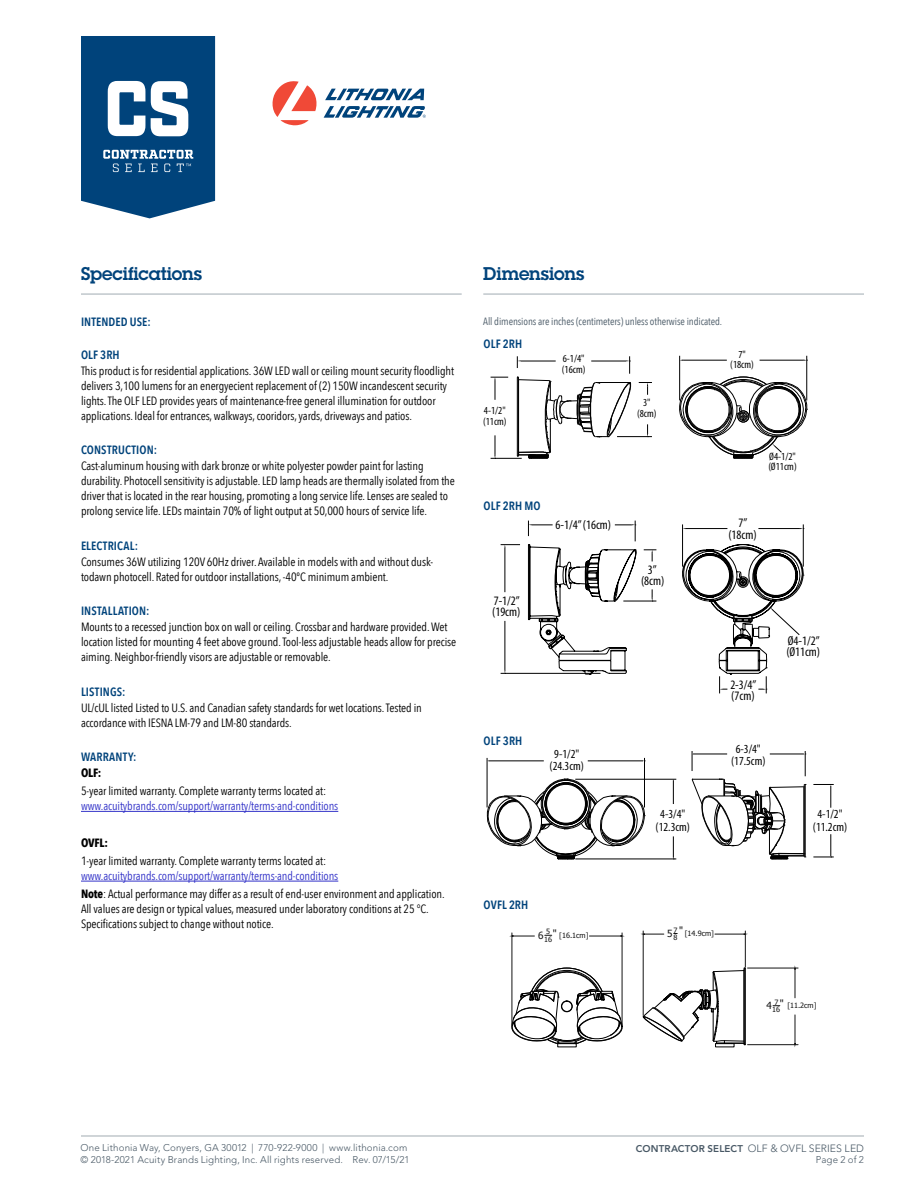
<style>
.page{position:relative;width:918px;height:1188px;background:#fff}
.page>*{position:absolute;margin:0;border:0;box-sizing:border-box;transform-origin:0 0}
.t1{font:600 18px "Lubalin Graph Std";letter-spacing:-.005em;color:#00437b}
.t2{font:condensed 12.9px/11.1px "Myriad Pro";color:#010101}
.t3{font:condensed 12.3px/12.3px "Myriad Pro";color:#000;text-align:center}
.t4{font:12px/15px "Avenir Next Condensed";letter-spacing:-.01em;color:#000}
.t5{font:600 12px "Avenir Next Condensed";letter-spacing:.01em;color:#00437b}
.t6{font:12px "Avenir Next Condensed";letter-spacing:-.01em;color:#3232c8}
.t7{font:700 12px "Avenir Next Condensed";letter-spacing:-.01em;color:#000}
.t8{font:condensed 10.8px/10.8px "Myriad Pro";color:#000}
.t9{font:10.5px "Avenir Next Condensed";letter-spacing:-.01em;color:#485865}
.t10{font:300 10.5px "Avenir LT Std";letter-spacing:.005em;color:#485865}
.t11{font:9.9px "Tahoma";color:#141414}
.t12{font:300 9.75px/12px "Avenir LT Std";letter-spacing:.015em;color:#485865}
.t13{font:7.35px/7.2px "Tahoma";color:#141414;text-align:center}
.s1{color:#3232c8}
.s2{font-weight:700}
.s3{font-weight:800;font-size:9.75px}
</style>
<div class="page">
<svg style="left:81px;top:36px;width:134px;height:182px"></svg>
<hr style="left:81px;top:1136px;width:783px;height:1px;background:#a1abb2">
<svg style="left:273px;top:81px;width:153px;height:44px"></svg>
<hr style="left:81px;top:811px;width:257px;height:1px;background:#3232c8">
<hr style="left:81px;top:881px;width:257px;height:1px;background:#3232c8">
<hr style="left:81px;top:294px;width:381px;height:1px;background:#a1abb2">
<hr style="left:483px;top:294px;width:381px;height:1px;background:#a1abb2">
<hr style="left:679px;top:356px;width:1px;height:44px;background:#000">
<hr style="left:806px;top:356px;width:1px;height:44px;background:#000">
<hr style="left:683px;top:360px;width:44px;height:1px;background:#000">
<hr style="left:760px;top:360px;width:43px;height:1px;background:#000">
<hr style="left:617px;top:436px;width:35px;height:1px;background:#000">
<svg style="left:639px;top:382px;width:13px;height:13px"></svg>
<svg style="left:647px;top:424px;width:2px;height:13px"></svg>
<svg style="left:679px;top:377px;width:129px;height:82px"></svg>
<div style="left:737px;top:411px;width:12px;height:11px;border:1px solid #000;border-radius:50%"></div>
<hr style="left:491px;top:458px;width:31px;height:1px;background:#000">
<svg style="left:491px;top:377px;width:17px;height:23px"></svg>
<svg style="left:517px;top:356px;width:114px;height:103px"></svg>
<svg style="left:494px;top:435px;width:2px;height:24px"></svg>
<hr style="left:487px;top:758px;width:1px;height:49px;background:#000">
<hr style="left:644px;top:758px;width:1px;height:49px;background:#000">
<hr style="left:488px;top:761px;width:56px;height:1px;background:#000">
<hr style="left:588px;top:761px;width:55px;height:1px;background:#000">
<hr style="left:575px;top:779px;width:101px;height:1px;background:#000">
<hr style="left:575px;top:859px;width:101px;height:1px;background:#000">
<svg style="left:673px;top:779px;width:1px;height:25px"></svg>
<svg style="left:487px;top:779px;width:159px;height:81px"></svg>
<svg style="left:673px;top:836px;width:1px;height:24px"></svg>
<svg style="left:813px;top:784px;width:21px;height:24px"></svg>
<svg style="left:813px;top:834px;width:21px;height:24px"></svg>
<svg style="left:691px;top:751px;width:115px;height:109px"></svg>
<hr style="left:505px;top:621px;width:1px;height:49px;background:#000">
<hr style="left:505px;top:548px;width:1px;height:44px;background:#000">
<hr style="left:501px;top:673px;width:99px;height:1px;background:#000">
<svg style="left:501px;top:544px;width:19px;height:4px"></svg>
<svg style="left:528px;top:520px;width:276px;height:173px"></svg>
<svg style="left:511px;top:967px;width:112px;height:77px"></svg>
<div style="left:557px;top:1043px;width:20px;height:4px;border:1px solid #000"></div>
<div style="left:561px;top:1001px;width:12px;height:11px;border:1px solid #000;border-radius:50%"></div>
<div style="left:561px;top:1001px;width:11px;height:11px;border:1px solid #000;border-radius:50%"></div>
<hr style="left:745px;top:968px;width:1px;height:77px;background:#000">
<svg style="left:642px;top:968px;width:103px;height:77px"></svg>
<hr style="left:748px;top:968px;width:50px;height:1px;background:#141414">
<hr style="left:748px;top:1044px;width:50px;height:1px;background:#141414">
<svg style="left:795px;top:969px;width:1px;height:29px"></svg>
<svg style="left:795px;top:1015px;width:1px;height:29px"></svg>
<hr style="left:643px;top:931px;width:1px;height:84px;background:#141414">
<hr style="left:745px;top:931px;width:1px;height:36px;background:#141414">
<svg style="left:644px;top:934px;width:20px;height:1px"></svg>
<svg style="left:715px;top:934px;width:30px;height:1px"></svg>
<hr style="left:512px;top:933px;width:1px;height:91px;background:#141414">
<hr style="left:622px;top:933px;width:1px;height:91px;background:#141414">
<hr style="left:589px;top:936px;width:32px;height:1px;background:#141414">
<svg style="left:513px;top:936px;width:21px;height:1px"></svg>
<h1 class="t1" style="left:81px;top:262px;width:122px">Specifications</h1>
<h1 class="t1" style="left:483px;top:262px;width:102px">Dimensions</h1>
<p class="t9" style="left:483px;top:312px;width:240px">All dimensions are inches (centimeters) unless otherwise indicated.</p>
<p class="t5" style="left:81px;top:312px;width:71px">INTENDED USE:</p>
<p class="t5" style="left:81px;top:344px;width:40px">OLF 3RH</p>
<p class="t4" style="left:81px;top:362px;width:375px">This product is for residential applications. 36W LED wall or ceiling mount security floodlight delivers 3,100 lumens for an energyecient replacement of (2) 150W incandescent security lights. The OLF LED provides years of maintenance-free general illumination for outdoor applications. Ideal for entrances, walkways, cooridors, yards, driveways and patios.</p>
<p class="t5" style="left:81px;top:440px;width:78px">CONSTRUCTION:</p>
<p class="t4" style="left:81px;top:458px;width:375px">Cast-aluminum housing with dark bronze or white polyester powder paint for lasting durability. Photocell sensitivity is adjustable. LED lamp heads are thermally isolated from the driver that is located in the rear housing, promoting a long service life. Lenses are sealed to prolong service life. LEDs maintain 70% of light output at 50,000 hours of service life.</p>
<p class="t5" style="left:81px;top:535px;width:59px">ELECTRICAL:</p>
<p class="t4" style="left:81px;top:553px;width:354px">Consumes 36W utilizing 120V 60Hz driver. Available in models with and without dusk&shy;todawn photocell. Rated for outdoor installations, -40ºC minimum ambient.</p>
<p class="t5" style="left:81px;top:601px;width:70px">INSTALLATION:</p>
<p class="t4" style="left:81px;top:619px;width:377px">Mounts to a recessed junction box on wall or ceiling. Crossbar and hardware provided. Wet location listed for mounting 4 feet above ground. Tool-less adjustable heads allow for precise aiming. Neighbor-friendly visors are adjustable or removable.</p>
<p class="t5" style="left:81px;top:681px;width:46px">LISTINGS:</p>
<p class="t4" style="left:81px;top:699px;width:342px">UL/cUL listed Listed to U.S. and Canadian safety standards for wet locations. Tested in accordance with IESNA LM-79 and LM-80 standards.</p>
<p class="t5" style="left:81px;top:747px;width:57px">WARRANTY:</p>
<p class="t7" style="left:81px;top:766px;width:22px">OLF:</p>
<p class="t4" style="left:81px;top:783px;width:247px">5-year limited warranty. Complete warranty terms located at:</p>
<p class="t6" style="left:81px;top:796px;width:259px">www.acuitybrands.com/support/warranty/terms-and-conditions</p>
<p class="t7" style="left:81px;top:835px;width:29px">OVFL:</p>
<p class="t4" style="left:81px;top:853px;width:247px">1-year limited warranty. Complete warranty terms located at:</p>
<p class="t4" style="left:81px;top:866px;width:365px;line-height:18.3px"><span class="s1">www.acuitybrands.com/support/warranty/terms-and-conditions<br></span><span class="s2">Note</span>: Actual performance may differ as a result of end-user environment and application.</p>
<p class="t4" style="left:81px;top:901px;width:349px">All values are design or typical values, measured under laboratory conditions at 25 °C.<br>Specifications subject to change without notice.</p>
<p class="t5" style="left:484px;top:333px;width:40px">OLF 2RH</p>
<p class="t8" style="left:730px;top:349px;width:25px;text-align:center">7" (18cm)</p>
<p class="t8" style="left:562px;top:354px;width:25px">6-1/4" (16cm)</p>
<p class="t8" style="left:637px;top:398px;width:21px;text-align:center">3" (8cm)</p>
<p class="t8" style="left:483px;top:405px;width:25px">4-1/2" (11cm)</p>
<p class="t8" style="left:768px;top:451px;width:30px">Ø4-1/2" (Ø11cm)</p>
<p class="t5" style="left:484px;top:495px;width:59px">OLF 2RH MO</p>
<p class="t2" style="left:728px;top:518px;width:30px;text-align:center">7” (18cm)</p>
<p class="t2" style="left:556px;top:519px;width:57px">6-1/4” (16cm)</p>
<p class="t2" style="left:641px;top:564px;width:25px;text-align:center">3” (8cm)</p>
<p class="t2" style="left:492px;top:595px;width:30px">7-1/2” (19cm)</p>
<p class="t2" style="left:786px;top:635px;width:35px">Ø4-1/2” (Ø11cm)</p>
<p class="t2" style="left:730px;top:679px;width:28px">2-3/4” (7cm)</p>
<p class="t5" style="left:484px;top:731px;width:40px">OLF 3RH</p>
<p class="t3" style="left:550px;top:748px;width:36px">9-1/2" (24.3cm)</p>
<p class="t3" style="left:731px;top:743px;width:36px">6-3/4" (17.5cm)</p>
<p class="t3" style="left:656px;top:808px;width:36px">4-3/4" (12.3cm)</p>
<p class="t3" style="left:813px;top:808px;width:36px">4-1/2" (11.2cm)</p>
<p class="t5" style="left:484px;top:894px;width:46px">OVFL 2RH</p>
<p class="t11" style="left:679px;top:924px;width:5px">"</p>
<p class="t11" style="left:667px;top:927px;width:7px">5</p>
<p class="t13" style="left:673px;top:926px;width:6px;text-align:left">7<br>8</p>
<p class="t13" style="left:685px;top:930px;width:31px">[14.9cm]</p>
<p class="t11" style="left:538px;top:929px;width:7px">6</p>
<p class="t13" style="left:544px;top:928px;width:9px">5<br>16</p>
<p class="t13" style="left:553px;top:931px;width:37px"><sup>"</sup> [16.1cm]</p>
<p class="t11" style="left:780px;top:997px;width:5px">"</p>
<p class="t11" style="left:766px;top:999px;width:7px">4</p>
<p class="t13" style="left:772px;top:998px;width:9px">7<br>16</p>
<p class="t13" style="left:787px;top:1002px;width:31px">[11.2cm]</p>
<p class="t12" style="left:81px;top:1141px;width:330px">One Lithonia Way, Conyers, GA 30012 | 770-922-9000 | www.lithonia.com © 2018-2021 Acuity Brands Lighting, Inc. All rights reserved. Rev. 07/15/21</p>
<p class="t12" style="left:816px;top:1153px;width:50px">Page 2 of 2</p>
<p class="t10" style="left:636px;top:1142px;width:230px"><span class="s3">CONTRACTOR SELECT</span> OLF &amp; OVFL SERIES LED</p>
</div>
